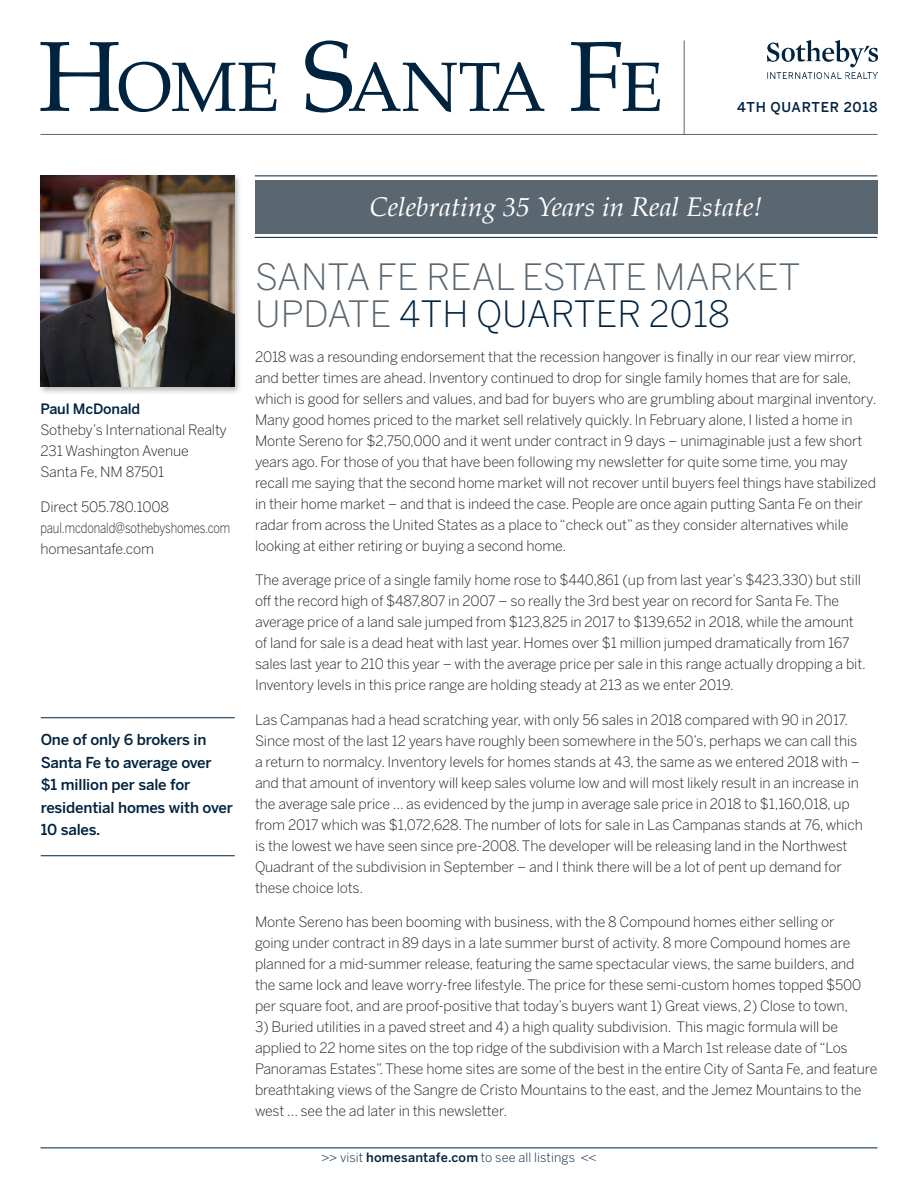
<style>
.page{position:relative;width:918px;height:1188px;background:#fff}
.page>*{position:absolute;margin:0;border:0;box-sizing:border-box;transform-origin:0 0}
.page_head{font:300 36px/37.5px "Benton Sans";color:#5a6670}
.page_head-2{font:italic 27px "Palatino";color:#fff}
.callout{font:500 15px/22.5px "Benton Sans";letter-spacing:-.01em;color:#002340}
.text{font:300 14.25px/21px "Benton Sans";letter-spacing:-.01em;color:#231f20}
.t1{font:500 13.5px "Benton Sans";letter-spacing:.05em;color:#002340}
.chart_list{font:300 12.75px "Benton Sans";letter-spacing:.01em;color:#002340}
.s1{font-weight:500;color:#002340}
.s2{color:#002340}
.s3{font-weight:500}
</style>
<div class="page">
<hr style="left:40px;top:1148px;width:838px;height:1px;background:#002340">
<img style="left:767px;top:40px;width:111px;height:39px">
<hr style="left:40px;top:134px;width:838px;height:1px;background:#5a6670">
<hr style="left:684px;top:40px;width:1px;height:94px;background:#5a6670">
<hr style="left:41px;top:717px;width:194px;height:1px;background:#002340">
<hr style="left:41px;top:855px;width:194px;height:1px;background:#002340">
<svg style="left:571px;top:42px;width:89px;height:69px"></svg>
<svg style="left:41px;top:42px;width:236px;height:70px"></svg>
<svg style="left:305px;top:41px;width:239px;height:71px"></svg>
<div style="left:39px;top:173px;width:203px;height:222px;background:#231f20;opacity:.3"></div>
<img style="left:41px;top:176px;width:193px;height:211px">
<div style="left:255px;top:180px;width:623px;height:54px;background:#5a6670"></div>
<hr style="left:255px;top:176px;width:622px;height:1px;background:#002340">
<hr style="left:255px;top:237px;width:622px;height:1px;background:#002340">
<p class="t1" style="left:737px;top:99px;width:142px">4TH QUARTER 2018</p>
<p class="text" style="left:40px;top:398px;width:188px"><span class="s1">Paul McDonald<br></span>Sotheby’s International Realty<br>231 Washington Avenue<br>Santa Fe, NM 87501</p>
<p class="text" style="left:40px;top:496px;width:191px">Direct 505.780.1008 paul.mcdonald@sothebyshomes.com homesantafe.com</p>
<p class="callout" style="left:41px;top:729px;width:194px">One of only 6 brokers in<br>Santa Fe to average over<br>$1 million per sale for residential homes with over<br>10 sales.</p>
<p class="page_head-2" style="left:370px;top:184px;width:394px">Celebrating 35 Years in Real Estate!</p>
<p class="page_head" style="left:255px;top:258px;width:547px">SANTA FE REAL ESTATE MARKET<br>UPDATE <span class="s2">4TH QUARTER 2018</span></p>
<p class="text" style="left:255px;top:346px;width:623px">2018 was a resounding endorsement that the recession hangover is finally in our rear view mirror, and better times are ahead. Inventory continued to drop for single family homes that are for sale, which is good for sellers and values, and bad for buyers who are grumbling about marginal inventory.<br>Many good homes priced to the market sell relatively quickly. In February alone, I listed a home in Monte Sereno for $2,750,000 and it went under contract in 9 days – unimaginable just a few short years ago. For those of you that have been following my newsletter for quite some time, you may recall me saying that the second home market will not recover until buyers feel things have stabilized in their home market – and that is indeed the case. People are once again putting Santa Fe on their radar from across the United States as a place to “check out” as they consider alternatives while looking at either retiring or buying a second home.</p>
<p class="text" style="left:255px;top:570px;width:613px">The average price of a single family home rose to $440,861 (up from last year’s $423,330) but still off the record high of $487,807 in 2007 – so really the 3rd best year on record for Santa Fe. The average price of a land sale jumped from $123,825 in 2017 to $139,652 in 2018, while the amount of land for sale is a dead heat with last year. Homes over $1 million jumped dramatically from 167 sales last year to 210 this year – with the average price per sale in this range actually dropping a bit.<br>Inventory levels in this price range are holding steady at 213 as we enter 2019.</p>
<p class="text" style="left:255px;top:709px;width:609px">Las Campanas had a head scratching year, with only 56 sales in 2018 compared with 90 in 2017.<br>Since most of the last 12 years have roughly been somewhere in the 50’s, perhaps we can call this a return to normalcy. Inventory levels for homes stands at 43, the same as we entered 2018 with – and that amount of inventory will keep sales volume low and will most likely result in an increase in the average sale price ... as evidenced by the jump in average sale price in 2018 to $1,160,018, up from 2017 which was $1,072,628. The number of lots for sale in Las Campanas stands at 76, which is the lowest we have seen since pre-2008. The developer will be releasing land in the Northwest Quadrant of the subdivision in September – and I think there will be a lot of pent up demand for these choice lots.</p>
<p class="text" style="left:255px;top:912px;width:608px">Monte Sereno has been booming with business, with the 8 Compound homes either selling or going under contract in 89 days in a late summer burst of activity. 8 more Compound homes are planned for a mid-summer release, featuring the same spectacular views, the same builders, and the same lock and leave worry-free lifestyle. The price for these semi-custom homes topped $500 per square foot, and are proof-positive that today’s buyers want 1) Great views, 2) Close to town,</p>
<p class="text" style="left:255px;top:1017px;width:624px">3) Buried utilities in a paved street and 4) a high quality subdivision. This magic formula will be applied to 22 home sites on the top ridge of the subdivision with a March 1st release date of “Los Panoramas Estates”. These home sites are some of the best in the entire City of Santa Fe, and feature breathtaking views of the Sangre de Cristo Mountains to the east, and the Jemez Mountains to the west ... see the ad later in this newsletter.</p>
<p class="chart_list" style="left:322px;top:1150px;width:276px">&gt;&gt; visit <span class="s3">homesantafe.com</span> to see all listings &lt;&lt;</p>
</div>
